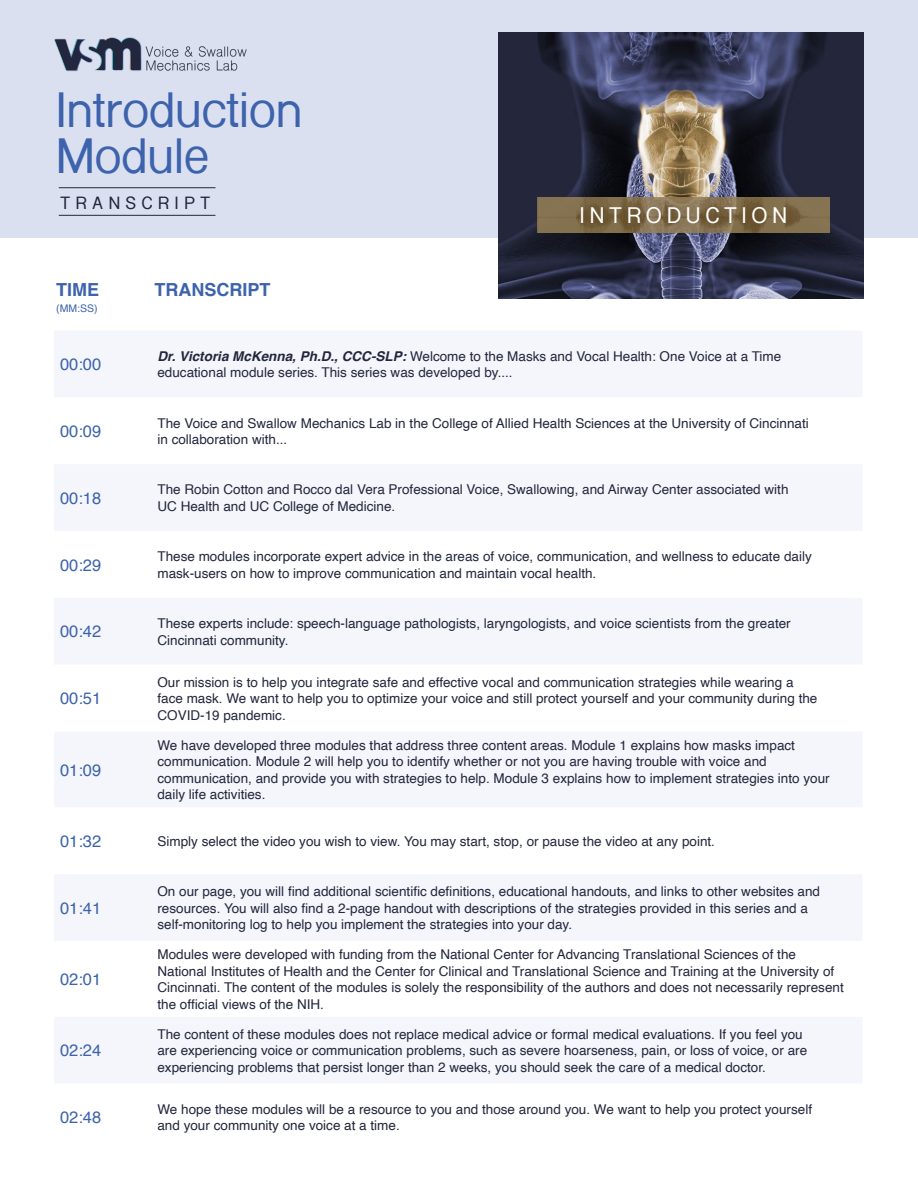
<style>
.page{position:relative;width:918px;height:1188px;background:#fff}
.page>*{position:absolute;margin:0;border:0;box-sizing:border-box;transform-origin:0 0}
.t1{font:700 46.2px/46.2px "Shree Dev 0714";color:#3d63ac}
.t2{font:700 21px "Shree Dev 0714";letter-spacing:.25em;color:#fff}
.t3{font:700 18px "Helvetica";color:#3d63ac}
.t4{font:16.5px "Helvetica";color:#3d63ac}
.t5{font:700 16.5px "Shree Dev 0714";letter-spacing:.35em;color:#23273d}
.t6{font:13.5px/16.5px "Helvetica";color:#23273d}
.t7{font:10.5px "Helvetica";color:#3d63ac}
.s1{font-weight:700;font-style:italic}
</style>
<div class="page">
<div style="left:0;top:0;width:918px;height:238px;background:#dbe0f1"></div>
<div style="left:54px;top:331px;width:808px;height:66px;background:#f4f6fb"></div>
<svg style="left:54px;top:465px;width:808px;height:618px;fill:#f4f6fb"></svg>
<img style="left:54px;top:37px;width:193px;height:34px">
<img style="left:499px;top:32px;width:365px;height:266px">
<hr style="left:59px;top:187px;width:156px;height:1px;background:#23273d">
<hr style="left:59px;top:215px;width:156px;height:1px;background:#23273d">
<img style="left:537px;top:198px;width:293px;height:34px">
<p class="t1" style="left:56px;top:88px;width:247px">Introduction<br>Module</p>
<p class="t5" style="left:60px;top:193px;width:151px">TRANSCRIPT</p>
<p class="t3" style="left:56px;top:279px;width:45px">TIME</p>
<p class="t7" style="left:56px;top:300px;width:43px">(MM:SS)</p>
<p class="t3" style="left:154px;top:279px;width:117px">TRANSCRIPT</p>
<p class="t2" style="left:580px;top:204px;width:209px">INTRODUCTION</p>
<p class="t4" style="left:60px;top:352px;width:43px">00:00</p>
<p class="t6" style="left:157px;top:348px;width:625px"><span class="s1">Dr. Victoria McKenna, Ph.D., CCC-SLP:</span> Welcome to the Masks and Vocal Health: One Voice at a Time educational module series. This series was developed by....</p>
<p class="t4" style="left:60px;top:418px;width:43px">00:09</p>
<p class="t6" style="left:157px;top:415px;width:653px">The Voice and Swallow Mechanics Lab in the College of Allied Health Sciences at the University of Cincinnati in collaboration with...</p>
<p class="t4" style="left:60px;top:485px;width:43px">00:18</p>
<p class="t6" style="left:157px;top:482px;width:633px">The Robin Cotton and Rocco dal Vera Professional Voice, Swallowing, and Airway Center associated with<br>UC Health and UC College of Medicine.</p>
<p class="t4" style="left:60px;top:552px;width:43px">00:29</p>
<p class="t6" style="left:157px;top:549px;width:656px">These modules incorporate expert advice in the areas of voice, communication, and wellness to educate daily mask-users on how to improve communication and maintain vocal health.</p>
<p class="t4" style="left:60px;top:619px;width:43px">00:42</p>
<p class="t6" style="left:157px;top:615px;width:635px">These experts include: speech-language pathologists, laryngologists, and voice scientists from the greater<br>Cincinnati community.</p>
<p class="t4" style="left:60px;top:686px;width:43px">00:51</p>
<p class="t4" style="left:60px;top:757px;width:43px">01:09</p>
<p class="t6" style="left:157px;top:674px;width:662px">Our mission is to help you integrate safe and effective vocal and communication strategies while wearing a face mask. We want to help you to optimize your voice and still protect yourself and your community during the<br>COVID-19 pandemic.</p>
<p class="t6" style="left:157px;top:737px;width:674px">We have developed three modules that address three content areas. Module 1 explains how masks impact communication. Module 2 will help you to identify whether or not you are having trouble with voice and communication, and provide you with strategies to help. Module 3 explains how to implement strategies into your daily life activities.</p>
<p class="t4" style="left:60px;top:828px;width:43px">01:32</p>
<p class="t6" style="left:157px;top:833px;width:559px">Simply select the video you wish to view. You may start, stop, or pause the video at any point.</p>
<p class="t4" style="left:60px;top:895px;width:43px">01:41</p>
<p class="t4" style="left:60px;top:967px;width:43px">02:01</p>
<p class="t4" style="left:60px;top:1038px;width:43px">02:24</p>
<p class="t6" style="left:157px;top:884px;width:664px">On our page, you will find additional scientific definitions, educational handouts, and links to other websites and resources. You will also find a 2-page handout with descriptions of the strategies provided in this series and a self-monitoring log to help you implement the strategies into your day.</p>
<p class="t6" style="left:157px;top:947px;width:688px">Modules were developed with funding from the National Center for Advancing Translational Sciences of the National Institutes of Health and the Center for Clinical and Translational Science and Training at the University of Cincinnati. The content of the modules is solely the responsibility of the authors and does not necessarily represent the official views of the NIH.</p>
<p class="t6" style="left:157px;top:1026px;width:651px">The content of these modules does not replace medical advice or formal medical evaluations. If you feel you are experiencing voice or communication problems, such as severe hoarseness, pain, or loss of voice, or are experiencing problems that persist longer than 2 weeks, you should seek the care of a medical doctor.</p>
<p class="t4" style="left:60px;top:1105px;width:43px">02:48</p>
<p class="t6" style="left:157px;top:1101px;width:656px">We hope these modules will be a resource to you and those around you. We want to help you protect yourself and your community one voice at a time.</p>
</div>
